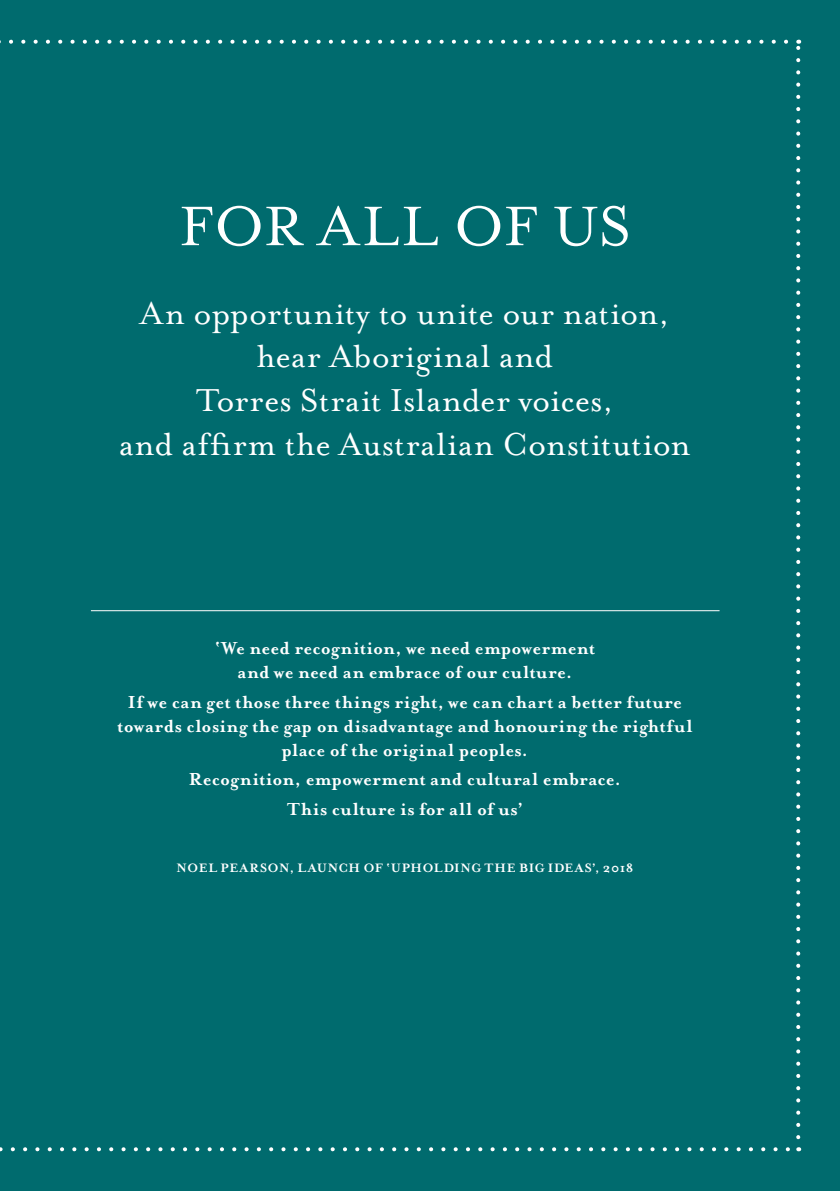
<style>
.page{position:relative;width:840px;height:1191px;background:#fff}
.page>*{position:absolute;margin:0;border:0;box-sizing:border-box;transform-origin:0 0}
.t1{font:64px "Mrs Eaves Roman";color:#fff}
.t2{font:36.4px/43.8px "Mrs Eaves Roman";letter-spacing:.015em;color:#fff;text-align:center}
.t3{font:700 20px/24px "Mrs Eaves";letter-spacing:.02em;color:#fff;text-align:center}
.t4{font:700 14px "Mrs Eaves";letter-spacing:.035em;color:#fff}
</style>
<div class="page">
<div style="left:0;top:0;width:839px;height:1191px;background:#006b6e"></div>
<svg style="left:0;top:1147px;width:790px;height:4px"></svg>
<svg style="left:796px;top:40px;width:3px;height:1097px"></svg>
<svg style="left:0;top:40px;width:785px;height:4px"></svg>
<hr style="left:91px;top:610px;width:628px;height:1px;background:#fff">
<h1 class="t1" style="left:179px;top:191px;width:452px">FOR ALL OF US</h1>
<h2 class="t2" style="left:119px;top:291px;width:573px">An opportunity to unite our nation, hear Aboriginal and<br>Torres Strait Islander voices,<br>and affirm the Australian Constitution</h2>
<p class="t3" style="left:215px;top:636px;width:381px">‘We need recognition, we need empowerment and we need an embrace of our culture.</p>
<p class="t3" style="left:117px;top:690px;width:576px">If we can get those three things right, we can chart a better future towards closing the gap on disadvantage and honouring the rightful place of the original peoples.</p>
<p class="t3" style="left:189px;top:765px;width:433px;line-height:29.6px">Recognition, empowerment and cultural embrace.<br>This culture is for all of us’</p>
<p class="t4" style="left:176px;top:860px;width:458px">NOEL PEARSON, LAUNCH OF ‘UPHOLDING THE BIG IDEAS’, 2018</p>
</div>
